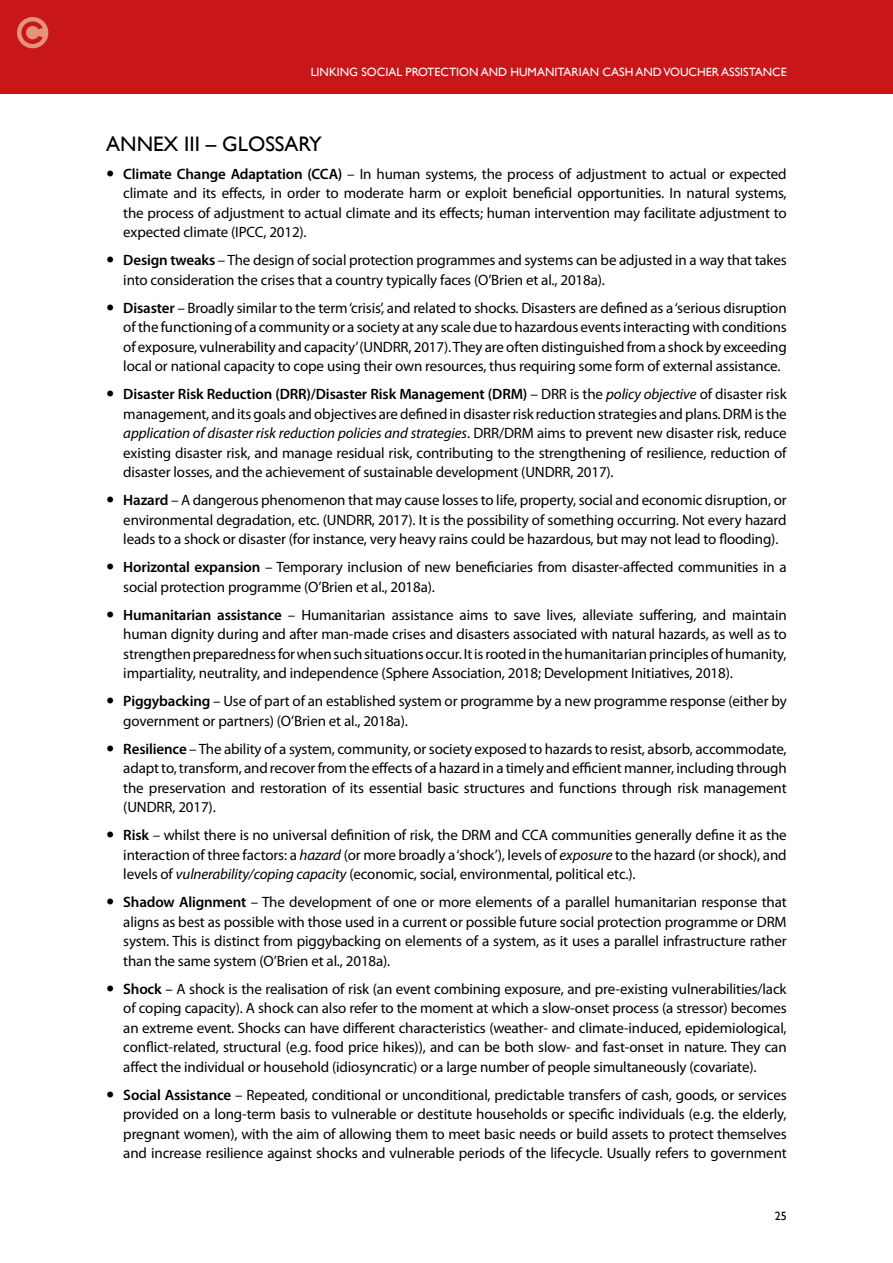
<style>
.page{position:relative;width:893px;height:1263px;background:#fff}
.page>*{position:absolute;margin:0;border:0;box-sizing:border-box;transform-origin:0 0}
.t1{font:21px "Gill Sans";color:#000}
.t2{font:15px/19.5px "Myriad Pro";letter-spacing:-.01em;color:#000;text-align:justify}
.t3{font:12px "Gill Sans";color:#fff}
.t4{font:12px "Gill Sans";color:#000}
.s1{font-weight:600}
.s2{font-style:italic}
</style>
<div class="page">
<div style="left:0;top:0;width:893px;height:94px;background:#c81619"></div>
<div style="left:17px;top:17px;width:31px;height:31px;background:#e4947a;border-radius:50%"></div>
<svg style="left:21px;top:21px;width:22px;height:23px"></svg>
<p class="t3" style="left:311px;top:65px;width:477px">LINKING SOCIAL PROTECTION AND HUMANITARIAN CASH AND VOUCHER ASSISTANCE</p>
<h1 class="t1" style="left:106px;top:131px;width:217px">ANNEX III – GLOSSARY</h1>
<p class="t2" style="left:123px;top:164px;width:665px"><span class="s1">Climate Change Adaptation (CCA)</span> – In human systems, the process of adjustment to actual or expected climate and its effects, in order to moderate harm or exploit beneficial opportunities. In natural systems, the process of adjustment to actual climate and its effects; human intervention may facilitate adjustment to expected climate (IPCC, 2012).</p>
<p class="t2" style="left:123px;top:250px;width:665px"><span class="s1">Design tweaks</span> – The design of social protection programmes and systems can be adjusted in a way that takes into consideration the crises that a country typically faces (O’Brien et al., 2018a).</p>
<p class="t2" style="left:123px;top:298px;width:665px"><span class="s1">Disaster</span> – Broadly similar to the term ‘crisis’, and related to shocks. Disasters are defined as a ‘serious disruption of the functioning of a community or a society at any scale due to hazardous events interacting with conditions of exposure, vulnerability and capacity’ (UNDRR, 2017). They are often distinguished from a shock by exceeding local or national capacity to cope using their own resources, thus requiring some form of external assistance.</p>
<p class="t2" style="left:123px;top:384px;width:665px"><span class="s1">Disaster Risk Reduction (DRR)/Disaster Risk Management (DRM)</span> – DRR is the <span class="s2">policy objective</span> of disaster risk management, and its goals and objectives are defined in disaster risk reduction strategies and plans. DRM is the <span class="s2">application of disaster risk reduction policies and strategies</span>. DRR/DRM aims to prevent new disaster risk, reduce existing disaster risk, and manage residual risk, contributing to the strengthening of resilience, reduction of disaster losses, and the achievement of sustainable development (UNDRR, 2017).</p>
<p class="t2" style="left:123px;top:490px;width:665px"><span class="s1">Hazard</span> – A dangerous phenomenon that may cause losses to life, property, social and economic disruption, or environmental degradation, etc. (UNDRR, 2017). It is the possibility of something occurring. Not every hazard leads to a shock or disaster (for instance, very heavy rains could be hazardous, but may not lead to flooding).</p>
<p class="t2" style="left:123px;top:557px;width:665px"><span class="s1">Horizontal expansion</span> – Temporary inclusion of new beneficiaries from disaster-affected communities in a social protection programme (O’Brien et al., 2018a).</p>
<p class="t2" style="left:123px;top:605px;width:665px"><span class="s1">Humanitarian assistance</span> – Humanitarian assistance aims to save lives, alleviate suffering, and maintain human dignity during and after man-made crises and disasters associated with natural hazards, as well as to strengthen preparedness for when such situations occur. It is rooted in the humanitarian principles of humanity, impartiality, neutrality, and independence (Sphere Association, 2018; Development Initiatives, 2018).</p>
<p class="t2" style="left:123px;top:691px;width:665px"><span class="s1">Piggybacking</span> – Use of part of an established system or programme by a new programme response (either by government or partners) (O’Brien et al., 2018a).</p>
<p class="t2" style="left:123px;top:739px;width:665px"><span class="s1">Resilience</span> – The ability of a system, community, or society exposed to hazards to resist, absorb, accommodate, adapt to, transform, and recover from the effects of a hazard in a timely and efficient manner, including through the preservation and restoration of its essential basic structures and functions through risk management (UNDRR, 2017).</p>
<p class="t2" style="left:123px;top:825px;width:665px"><span class="s1">Risk</span> – whilst there is no universal definition of risk, the DRM and CCA communities generally define it as the interaction of three factors: a <span class="s2">hazard</span> (or more broadly a ‘shock’), levels of <span class="s2">exposure</span> to the hazard (or shock), and levels of <span class="s2">vulnerability/coping capacity</span> (economic, social, environmental, political etc.).</p>
<p class="t2" style="left:123px;top:892px;width:665px"><span class="s1">Shadow Alignment</span> – The development of one or more elements of a parallel humanitarian response that aligns as best as possible with those used in a current or possible future social protection programme or DRM system. This is distinct from piggybacking on elements of a system, as it uses a parallel infrastructure rather than the same system (O’Brien et al., 2018a).</p>
<p class="t2" style="left:123px;top:979px;width:665px"><span class="s1">Shock</span> – A shock is the realisation of risk (an event combining exposure, and pre-existing vulnerabilities/lack of coping capacity). A shock can also refer to the moment at which a slow-onset process (a stressor) becomes an extreme event. Shocks can have different characteristics (weather- and climate-induced, epidemiological, conflict-related, structural (e.g. food price hikes)), and can be both slow- and fast-onset in nature. They can affect the individual or household (idiosyncratic) or a large number of people simultaneously (covariate).</p>
<p class="t2" style="left:123px;top:1085px;width:665px"><span class="s1">Social Assistance</span> – Repeated, conditional or unconditional, predictable transfers of cash, goods, or services provided on a long-term basis to vulnerable or destitute households or specific individuals (e.g. the elderly, pregnant women), with the aim of allowing them to meet basic needs or build assets to protect themselves and increase resilience against shocks and vulnerable periods of the lifecycle. Usually refers to government</p>
<p class="t4" style="left:775px;top:1209px;width:13px">25</p>
</div>
